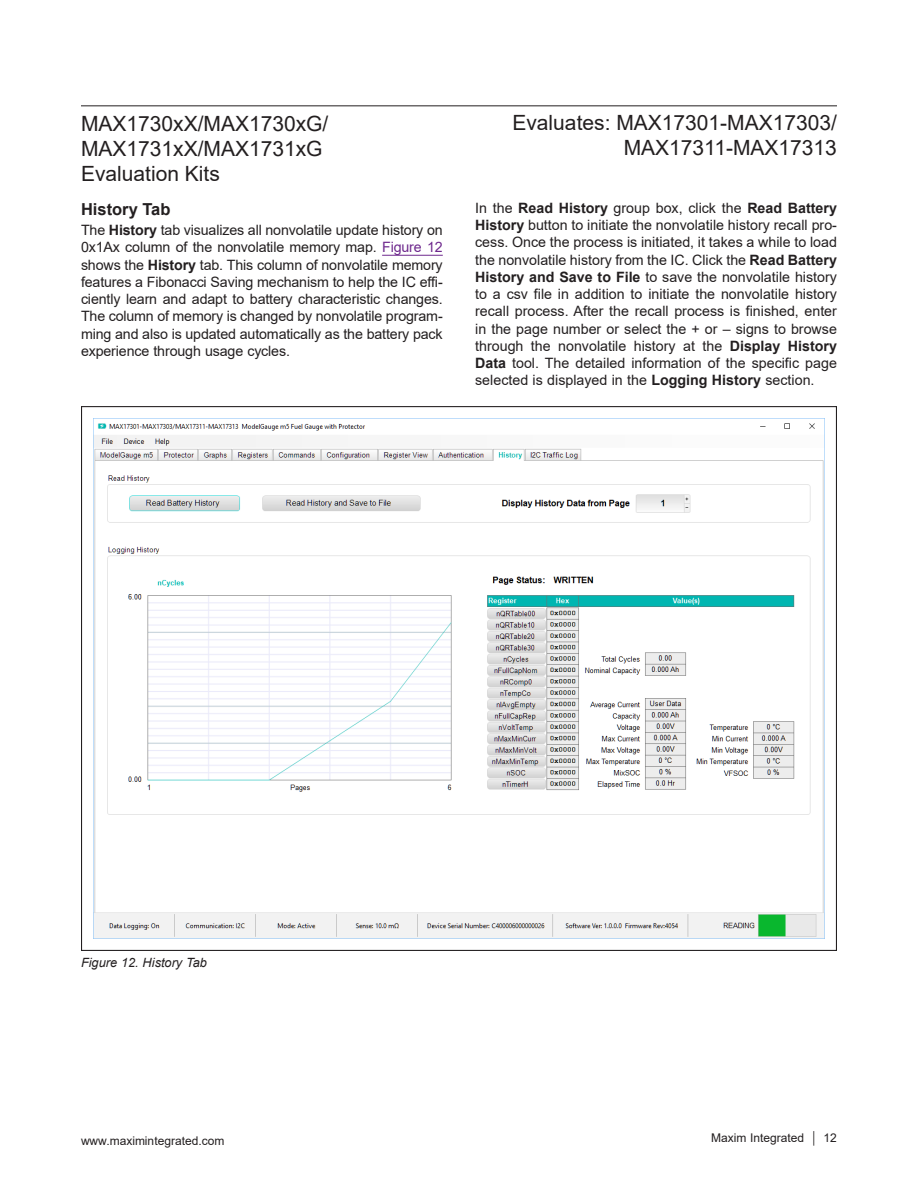
<style>
.page{position:relative;width:918px;height:1188px;background:#fff}
.page>*{position:absolute;margin:0;border:0;box-sizing:border-box;transform-origin:0 0}
.t1{font:21px/25.2px "Arial";color:#231f20;text-align:right}
.t2{font:700 16.5px "Arial";color:#231f20}
.t3{font:14.25px/17.2px "Arial";letter-spacing:-.005em;color:#231f20;text-align:justify}
.t4{font:italic 12.75px "Arial";color:#231f20}
.t5{font:12px "Arial";color:#231f20}
.s1{font-weight:700}
.s2{color:#6e298d}
</style>
<div class="page">
<hr style="left:81px;top:105px;width:756px;height:1px;background:#231f20">
<hr style="left:382px;top:255px;width:61px;height:1px;background:#6e298d">
<img style="left:93px;top:419px;width:732px;height:519px">
<h1 class="t1" style="left:81px;top:110px;width:249px;text-align:left">MAX1730xX/MAX1730xG/<br>MAX1731xX/MAX1731xG<br>Evaluation Kits</h1>
<p class="t2" style="left:81px;top:197px;width:91px">History Tab</p>
<p class="t3" style="left:81px;top:221px;width:363px">The <span class="s1">History</span> tab visualizes all nonvolatile update history on 0x1Ax column of the nonvolatile memory map. <span class="s2">Figure 12 </span>shows the <span class="s1">History</span> tab. This column of nonvolatile memory features a Fibonacci Saving mechanism to help the IC effi&shy;ciently learn and adapt to battery characteristic changes.<br>The column of memory is changed by nonvolatile program&shy;ming and also is updated automatically as the battery pack experience through usage cycles.</p>
<h1 class="t1" style="left:512px;top:109px;width:326px">Evaluates: MAX17301-MAX17303/<br>MAX17311-MAX17313</h1>
<p class="t3" style="left:475px;top:199px;width:363px">In the <span class="s1">Read History</span> group box, click the <span class="s1">Read Battery History</span> button to initiate the nonvolatile history recall pro&shy;cess. Once the process is initiated, it takes a while to load the nonvolatile history from the IC. Click the <span class="s1">Read Battery History and Save to File</span> to save the nonvolatile history to a csv file in addition to initiate the nonvolatile history recall process. After the recall process is finished, enter in the page number or select the + or – signs to browse through the nonvolatile history at the <span class="s1">Display History Data</span> tool. The detailed information of the specific page selected is displayed in the <span class="s1">Logging History</span> section.</p>
<p class="t4" style="left:81px;top:954px;width:128px">Figure 12. History Tab</p>
<p class="t5" style="left:81px;top:1132px;width:145px">www.maximintegrated.com</p>
<p class="t5" style="left:711px;top:1129px;width:127px">Maxim Integrated │ 12</p>
</div>
